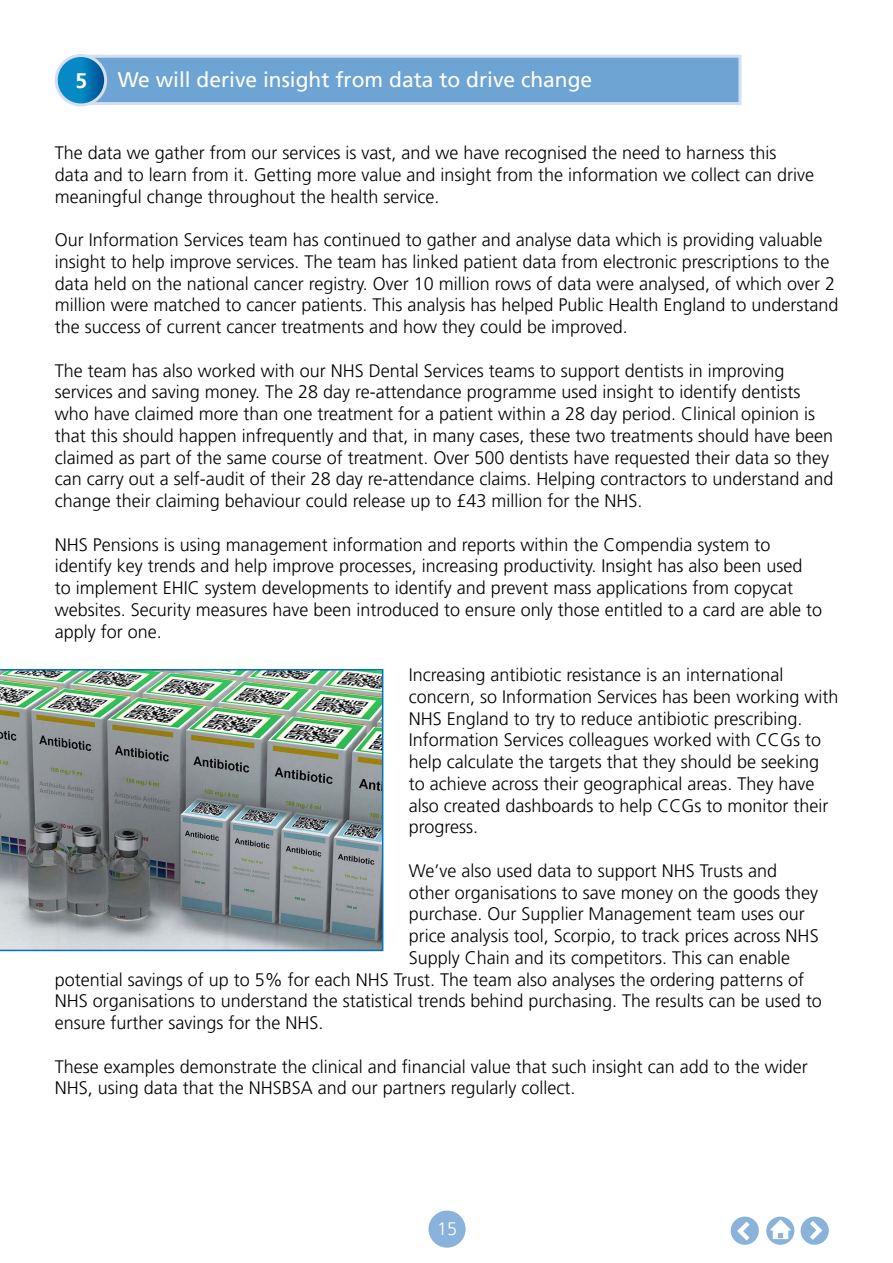
<style>
.page{position:relative;width:893px;height:1263px;background:#fff}
.page>*{position:absolute;margin:0;border:0;box-sizing:border-box;transform-origin:0 0}
.t1{font:21px "Frutiger LT Std";color:#fff}
.t2{font:700 21px "Frutiger LT Std";color:#fff}
.t3{font:300 18px/21.8px "Frutiger LT Std";color:#000}
.t4{font:300 18px "Frutiger LT Std";color:#fff}
</style>
<div class="page">
<div style="left:428px;top:1210px;width:38px;height:38px;background:#8ab3db;border-radius:50%"></div>
<div style="left:80px;top:56px;width:660px;height:48px;background:#6da4d4"></div>
<div style="left:79px;top:55px;width:662px;height:50px;border:3px solid #d4e0f1"></div>
<svg style="left:56px;top:56px;width:50px;height:49px;background:#1283be"></svg>
<div style="left:55px;top:54px;width:52px;height:52px;border:3px solid #d4e0f1;border-radius:50%"></div>
<img style="left:0;top:669px;width:383px;height:282px">
<svg style="left:801px;top:1216px;width:28px;height:29px"></svg>
<svg style="left:766px;top:1216px;width:28px;height:29px"></svg>
<svg style="left:731px;top:1216px;width:28px;height:29px"></svg>
<p class="t2" style="left:76px;top:68px;width:13px">5</p>
<p class="t1" style="left:118px;top:68px;width:476px">We will derive insight from data to drive change</p>
<p class="t3" style="left:55px;top:142px;width:761px">The data we gather from our services is vast, and we have recognised the need to harness this data and to learn from it. Getting more value and insight from the information we collect can drive meaningful change throughout the health service.</p>
<p class="t3" style="left:55px;top:229px;width:785px">Our Information Services team has continued to gather and analyse data which is providing valuable insight to help improve services. The team has linked patient data from electronic prescriptions to the data held on the national cancer registry. Over 10 million rows of data were analysed, of which over 2 million were matched to cancer patients. This analysis has helped Public Health England to understand the success of current cancer treatments and how they could be improved.</p>
<p class="t3" style="left:55px;top:360px;width:780px">The team has also worked with our NHS Dental Services teams to support dentists in improving services and saving money. The 28 day re-attendance programme used insight to identify dentists who have claimed more than one treatment for a patient within a 28 day period. Clinical opinion is that this should happen infrequently and that, in many cases, these two treatments should have been claimed as part of the same course of treatment. Over 500 dentists have requested their data so they can carry out a self-audit of their 28 day re-attendance claims. Helping contractors to understand and change their claiming behaviour could release up to £43 million for the NHS.</p>
<p class="t3" style="left:55px;top:534px;width:769px">NHS Pensions is using management information and reports within the Compendia system to identify key trends and help improve processes, increasing productivity. Insight has also been used to implement EHIC system developments to identify and prevent mass applications from copycat websites. Security measures have been introduced to ensure only those entitled to a card are able to apply for one.</p>
<p class="t3" style="left:409px;top:664px;width:431px">Increasing antibiotic resistance is an international concern, so Information Services has been working with NHS England to try to reduce antibiotic prescribing.<br>Information Services colleagues worked with CCGs to help calculate the targets that they should be seeking to achieve across their geographical areas. They have also created dashboards to help CCGs to monitor their progress.</p>
<p class="t3" style="left:409px;top:860px;width:370px">We’ve also used data to support NHS Trusts and</p>
<p class="t3" style="left:409px;top:882px;width:411px">other organisations to save money on the goods they</p>
<p class="t3" style="left:409px;top:903px;width:397px">purchase. Our Supplier Management team uses our</p>
<p class="t3" style="left:409px;top:925px;width:411px">price analysis tool, Scorpio, to track prices across NHS</p>
<p class="t3" style="left:409px;top:947px;width:383px">Supply Chain and its competitors. This can enable</p>
<p class="t3" style="left:55px;top:969px;width:751px">potential savings of up to 5% for each NHS Trust. The team also analyses the ordering patterns of</p>
<p class="t3" style="left:55px;top:990px;width:769px">NHS organisations to understand the statistical trends behind purchasing. The results can be used to</p>
<p class="t3" style="left:55px;top:1012px;width:270px">ensure further savings for the NHS.</p>
<p class="t3" style="left:55px;top:1056px;width:755px">These examples demonstrate the clinical and financial value that such insight can add to the wider<br>NHS, using data that the NHSBSA and our partners regularly collect.</p>
<p class="t4" style="left:437px;top:1218px;width:22px">15</p>
</div>
